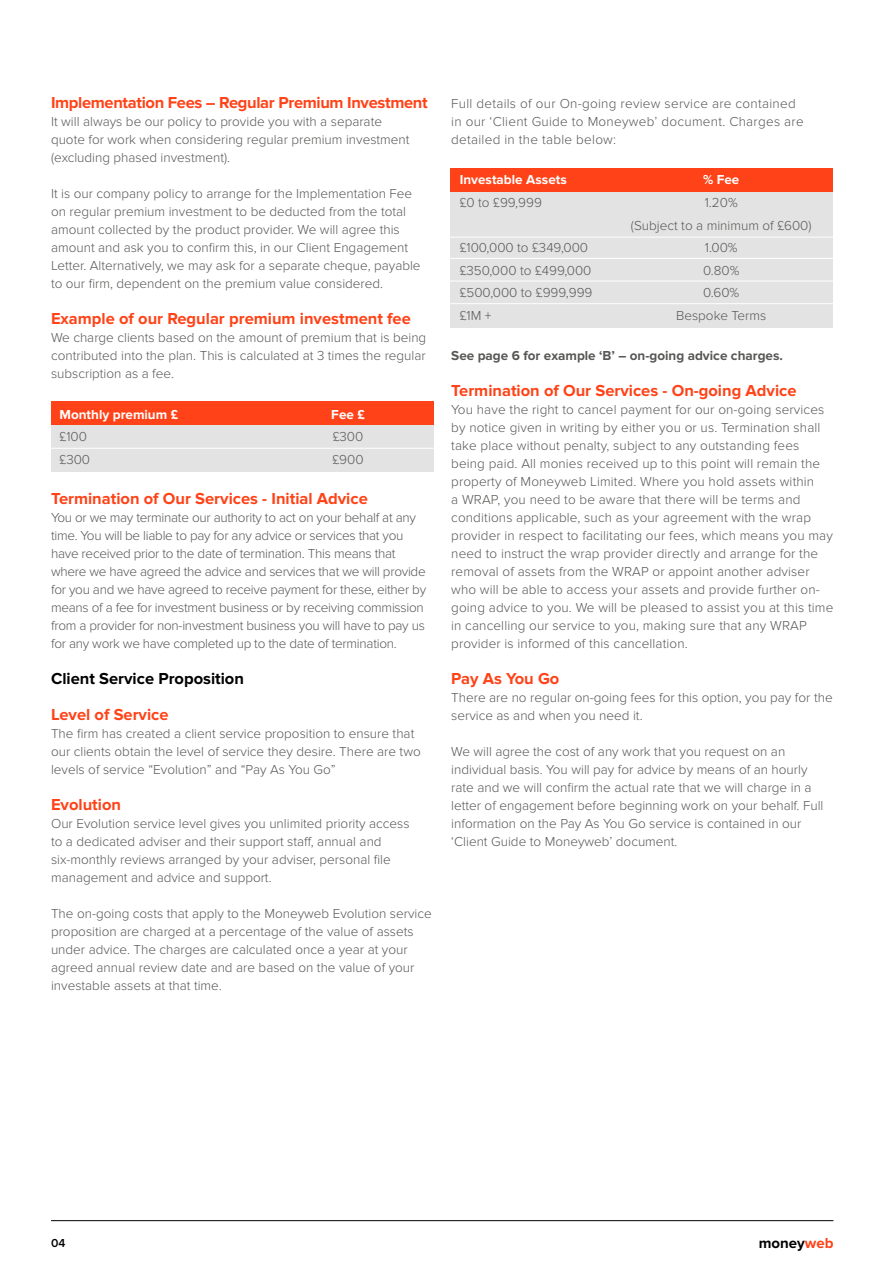
<style>
.page{position:relative;width:893px;height:1263px;background:#fff}
.page>*{position:absolute;margin:0;border:0;box-sizing:border-box;transform-origin:0 0}
.t1{font:700 16.5px "Proxima Nova";color:#ff4217}
.t2{font:700 16.5px "Proxima Nova";letter-spacing:-.02em;color:#ff4217}
.t3{font:700 16.5px "Proxima Nova";color:#000}
.t4{font:700 15px "Proxima Nova";color:#000}
.t5{font:300 13.5px/18px "Proxima Nova";color:#575756}
.t6{font:300 13.5px/18px "Proxima Nova";letter-spacing:-.02em;color:#575756}
.t7{font:300 13.5px/18px "Proxima Nova";letter-spacing:.02em;color:#575756}
.t8{font:700 13.5px "Proxima Nova";color:#575756}
.t9{font:700 13.5px "Proxima Nova";color:#fff}
.t10{font:600 12px "Proxima Nova A";color:#000}
.s1{color:#ff4217}
</style>
<div class="page">
<div style="left:51px;top:425px;width:382px;height:47px;background:#e3e3e3"></div>
<div style="left:450px;top:192px;width:382px;height:136px;background:#e3e3e3"></div>
<div style="left:51px;top:401px;width:382px;height:24px;background:#ff4217"></div>
<div style="left:450px;top:168px;width:382px;height:24px;background:#ff4217"></div>
<hr style="left:51px;top:1220px;width:782px;height:1px;background:#000">
<hr style="left:48px;top:448px;width:391px;height:1px;background:#fff">
<hr style="left:447px;top:237px;width:391px;height:1px;background:#fff">
<hr style="left:447px;top:258px;width:391px;height:1px;background:#fff">
<hr style="left:447px;top:281px;width:391px;height:1px;background:#fff">
<hr style="left:447px;top:303px;width:391px;height:1px;background:#fff">
<p class="t2" style="left:51px;top:93px;width:378px">Implementation Fees – Regular Premium Investment</p>
<p class="t5" style="left:51px;top:113px;width:360px">It will always be our policy to provide you with a separate quote for work when considering regular premium investment (excluding phased investment).</p>
<p class="t5" style="left:51px;top:185px;width:371px">It is our company policy to arrange for the Implementation Fee on regular premium investment to be deducted from the total amount collected by the product provider. We will agree this amount and ask you to confirm this, in our Client Engagement Letter. Alternatively, we may ask for a separate cheque, payable to our firm, dependent on the premium value considered.</p>
<p class="t1" style="left:51px;top:309px;width:361px">Example of our Regular premium investment fee</p>
<p class="t5" style="left:51px;top:329px;width:377px;text-align:justify">We charge clients based on the amount of premium that is being contributed into the plan. This is calculated at 3 times the regular subscription as a fee.</p>
<p class="t9" style="left:60px;top:406px;width:120px">Monthly premium £</p>
<p class="t9" style="left:331px;top:406px;width:35px">Fee £</p>
<p class="t5" style="left:60px;top:428px;width:29px">£100</p>
<p class="t5" style="left:333px;top:428px;width:32px">£300</p>
<p class="t5" style="left:60px;top:450px;width:32px">£300</p>
<p class="t5" style="left:332px;top:450px;width:33px">£900</p>
<p class="t1" style="left:51px;top:489px;width:318px">Termination of Our Services - Initial Advice</p>
<p class="t6" style="left:51px;top:509px;width:377px">You or we may terminate our authority to act on your behalf at any time. You will be liable to pay for any advice or services that you have received prior to the date of termination. This means that where we have agreed the advice and services that we will provide for you and we have agreed to receive payment for these, either by means of a fee for investment business or by receiving commission from a provider for non-investment business you will have to pay us for any work we have completed up to the date of termination.</p>
<p class="t3" style="left:51px;top:669px;width:194px">Client Service Proposition</p>
<p class="t1" style="left:51px;top:705px;width:119px">Level of Service</p>
<p class="t5" style="left:51px;top:725px;width:371px">The firm has created a client service proposition to ensure that our clients obtain the level of service they desire. There are two levels of service “Evolution” and “Pay As You Go”</p>
<p class="t1" style="left:51px;top:795px;width:72px">Evolution</p>
<p class="t5" style="left:51px;top:815px;width:360px">Our Evolution service level gives you unlimited priority access to a dedicated adviser and their support staff, annual and six-monthly reviews arranged by your adviser, personal file management and advice and support.</p>
<p class="t5" style="left:51px;top:905px;width:382px">The on-going costs that apply to the Moneyweb Evolution service proposition are charged at a percentage of the value of assets under advice. The charges are calculated once a year at your agreed annual review date and are based on the value of your investable assets at that time.</p>
<p class="t7" style="left:451px;top:95px;width:354px">Full details of our On-going review service are contained in our ‘Client Guide to Moneyweb’ document. Charges are detailed in the table below:</p>
<p class="t9" style="left:460px;top:172px;width:109px">Investable Assets</p>
<p class="t9" style="left:703px;top:172px;width:38px">% Fee</p>
<p class="t5" style="left:460px;top:194px;width:84px">£0 to £99,999</p>
<p class="t5" style="left:631px;top:191px;width:182px;line-height:22.5px;text-align:center">1.20%<br>(Subject to a minimum of £600)</p>
<p class="t5" style="left:460px;top:239px;width:130px">£100,000 to £349,000</p>
<p class="t5" style="left:705px;top:239px;width:34px">1.00%</p>
<p class="t5" style="left:460px;top:261px;width:133px">£350,000 to £499,000</p>
<p class="t5" style="left:703px;top:261px;width:38px">0.80%</p>
<p class="t5" style="left:460px;top:284px;width:134px">£500,000 to £999,999</p>
<p class="t5" style="left:703px;top:284px;width:38px">0.60%</p>
<p class="t5" style="left:460px;top:306px;width:33px">£1M +</p>
<p class="t5" style="left:676px;top:306px;width:92px">Bespoke Terms</p>
<p class="t8" style="left:451px;top:348px;width:333px">See page 6 for example ‘B’ – on-going advice charges.</p>
<p class="t1" style="left:451px;top:381px;width:347px">Termination of Our Services - On-going Advice</p>
<p class="t5" style="left:451px;top:401px;width:384px">You have the right to cancel payment for our on-going services by notice given in writing by either you or us. Termination shall take place without penalty, subject to any outstanding fees being paid. All monies received up to this point will remain the property of Moneyweb Limited. Where you hold assets within<br>a WRAP, you need to be aware that there will be terms and conditions applicable, such as your agreement with the wrap provider in respect to facilitating our fees, which means you may need to instruct the wrap provider directly and arrange for the removal of assets from the WRAP or appoint another adviser who will be able to access your assets and provide further on&shy;going advice to you. We will be pleased to assist you at this time in cancelling our service to you, making sure that any WRAP provider is informed of this cancellation.</p>
<p class="t1" style="left:451px;top:669px;width:110px">Pay As You Go</p>
<p class="t5" style="left:451px;top:689px;width:383px">There are no regular on-going fees for this option, you pay for the service as and when you need it.</p>
<p class="t5" style="left:451px;top:743px;width:374px">We will agree the cost of any work that you request on an individual basis. You will pay for advice by means of an hourly rate and we will confirm the actual rate that we will charge in a letter of engagement before beginning work on your behalf. Full information on the Pay As You Go service is contained in our ‘Client Guide to Moneyweb’ document.</p>
<p class="t10" style="left:51px;top:1236px;width:16px">04</p>
<p class="t4" style="left:759px;top:1234px;width:76px">money<span class="s1">web</span></p>
</div>
